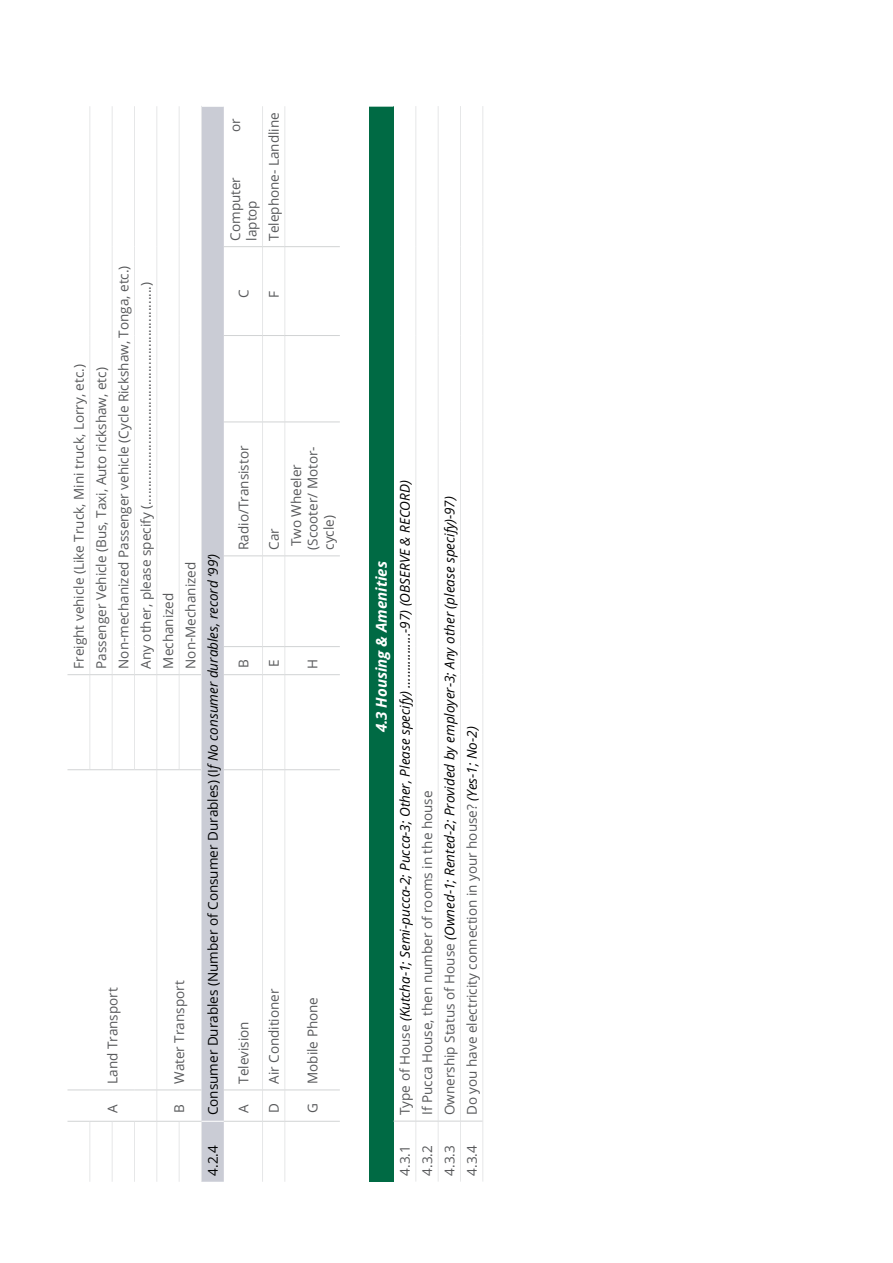
<style>
.page{position:relative;width:893px;height:1263px;background:#fff}
.page>*{position:absolute;margin:0;border:0;box-sizing:border-box;transform-origin:0 0}
.t1{font:italic 700 15px "Open Sans";color:#fff}
.t2{font:13.5px/22.4px "Open Sans";color:#58595b}
.t3{font:italic 13.5px "Open Sans";color:#000101}
.t4{font:13.5px "Open Sans";color:#000101}
.s1{font-style:italic}
.s2{font-style:normal;color:#58595b}
.s3{font-style:italic;color:#000101}
</style>
<div class="page">
<hr style="left:262px;top:1122px;width:1px;height:60px;background:#e6e7e8">
<hr style="left:262px;top:1090px;width:1px;height:31px;background:#e6e7e8">
<hr style="left:262px;top:770px;width:1px;height:319px;background:#e6e7e8">
<hr style="left:262px;top:675px;width:1px;height:94px;background:#e6e7e8">
<hr style="left:262px;top:556px;width:1px;height:90px;background:#e6e7e8">
<hr style="left:262px;top:422px;width:1px;height:133px;background:#e6e7e8">
<hr style="left:262px;top:336px;width:1px;height:86px;background:#e6e7e8">
<hr style="left:262px;top:247px;width:1px;height:88px;background:#e6e7e8">
<hr style="left:262px;top:106px;width:1px;height:140px;background:#e6e7e8">
<hr style="left:284px;top:1122px;width:1px;height:60px;background:#e6e7e8">
<hr style="left:284px;top:1090px;width:1px;height:31px;background:#e6e7e8">
<hr style="left:284px;top:770px;width:1px;height:319px;background:#e6e7e8">
<hr style="left:284px;top:675px;width:1px;height:94px;background:#e6e7e8">
<hr style="left:284px;top:556px;width:1px;height:90px;background:#e6e7e8">
<hr style="left:284px;top:422px;width:1px;height:133px;background:#e6e7e8">
<hr style="left:284px;top:336px;width:1px;height:86px;background:#e6e7e8">
<hr style="left:284px;top:247px;width:1px;height:88px;background:#e6e7e8">
<hr style="left:284px;top:106px;width:1px;height:140px;background:#e6e7e8">
<svg style="left:68px;top:106px;width:156px;height:1076px"></svg>
<hr style="left:201px;top:556px;width:1px;height:91px;background:#e6e7e8">
<hr style="left:201px;top:422px;width:1px;height:134px;background:#e6e7e8">
<hr style="left:201px;top:335px;width:1px;height:87px;background:#e6e7e8">
<hr style="left:201px;top:247px;width:1px;height:88px;background:#e6e7e8">
<hr style="left:201px;top:106px;width:1px;height:141px;background:#e6e7e8">
<hr style="left:224px;top:1121px;width:38px;height:1px;background:#d1d3d4">
<hr style="left:224px;top:1089px;width:38px;height:1px;background:#d1d3d4">
<hr style="left:224px;top:769px;width:38px;height:1px;background:#d1d3d4">
<hr style="left:224px;top:674px;width:38px;height:1px;background:#d1d3d4">
<hr style="left:224px;top:646px;width:38px;height:1px;background:#d1d3d4">
<hr style="left:224px;top:555px;width:38px;height:1px;background:#d1d3d4">
<hr style="left:224px;top:422px;width:38px;height:1px;background:#d1d3d4">
<hr style="left:224px;top:335px;width:38px;height:1px;background:#d1d3d4">
<hr style="left:224px;top:246px;width:38px;height:1px;background:#d1d3d4">
<svg style="left:262px;top:1121px;width:23px;height:1px"></svg>
<svg style="left:262px;top:1089px;width:23px;height:1px"></svg>
<svg style="left:262px;top:769px;width:23px;height:1px"></svg>
<svg style="left:262px;top:646px;width:23px;height:29px"></svg>
<svg style="left:262px;top:555px;width:23px;height:1px"></svg>
<svg style="left:263px;top:422px;width:21px;height:1px"></svg>
<svg style="left:262px;top:335px;width:23px;height:1px"></svg>
<svg style="left:262px;top:246px;width:23px;height:1px"></svg>
<hr style="left:285px;top:1121px;width:55px;height:1px;background:#d1d3d4">
<hr style="left:285px;top:1089px;width:55px;height:1px;background:#d1d3d4">
<hr style="left:285px;top:769px;width:55px;height:1px;background:#d1d3d4">
<hr style="left:285px;top:674px;width:55px;height:1px;background:#d1d3d4">
<hr style="left:285px;top:646px;width:55px;height:1px;background:#d1d3d4">
<hr style="left:285px;top:555px;width:55px;height:1px;background:#d1d3d4">
<hr style="left:285px;top:422px;width:55px;height:1px;background:#d1d3d4">
<hr style="left:285px;top:335px;width:55px;height:1px;background:#d1d3d4">
<hr style="left:285px;top:246px;width:55px;height:1px;background:#d1d3d4">
<div style="left:368px;top:106px;width:25px;height:1075px;background:#006a44"></div>
<hr style="left:415px;top:1121px;width:1px;height:60px;background:#e6e7e8">
<hr style="left:415px;top:1090px;width:1px;height:31px;background:#e6e7e8">
<hr style="left:415px;top:770px;width:1px;height:320px;background:#e6e7e8">
<hr style="left:415px;top:674px;width:1px;height:96px;background:#e6e7e8">
<svg style="left:415px;top:646px;width:1px;height:28px"></svg>
<hr style="left:415px;top:556px;width:1px;height:90px;background:#e6e7e8">
<hr style="left:415px;top:422px;width:1px;height:134px;background:#e6e7e8">
<hr style="left:415px;top:335px;width:1px;height:87px;background:#e6e7e8">
<hr style="left:415px;top:246px;width:1px;height:89px;background:#e6e7e8">
<hr style="left:415px;top:106px;width:1px;height:140px;background:#e6e7e8">
<hr style="left:438px;top:1121px;width:1px;height:60px;background:#e6e7e8">
<hr style="left:438px;top:1090px;width:1px;height:31px;background:#e6e7e8">
<hr style="left:438px;top:770px;width:1px;height:320px;background:#e6e7e8">
<hr style="left:438px;top:674px;width:1px;height:96px;background:#e6e7e8">
<svg style="left:438px;top:646px;width:1px;height:28px"></svg>
<hr style="left:438px;top:556px;width:1px;height:90px;background:#e6e7e8">
<hr style="left:438px;top:422px;width:1px;height:134px;background:#e6e7e8">
<hr style="left:438px;top:335px;width:1px;height:87px;background:#e6e7e8">
<hr style="left:438px;top:246px;width:1px;height:89px;background:#e6e7e8">
<hr style="left:438px;top:106px;width:1px;height:140px;background:#e6e7e8">
<hr style="left:482px;top:1121px;width:1px;height:60px;background:#e6e7e8">
<hr style="left:482px;top:1090px;width:1px;height:31px;background:#e6e7e8">
<hr style="left:482px;top:770px;width:1px;height:320px;background:#e6e7e8">
<hr style="left:482px;top:674px;width:1px;height:96px;background:#e6e7e8">
<svg style="left:482px;top:646px;width:1px;height:28px"></svg>
<hr style="left:482px;top:556px;width:1px;height:90px;background:#e6e7e8">
<hr style="left:482px;top:422px;width:1px;height:134px;background:#e6e7e8">
<hr style="left:482px;top:335px;width:1px;height:87px;background:#e6e7e8">
<hr style="left:482px;top:246px;width:1px;height:89px;background:#e6e7e8">
<hr style="left:482px;top:106px;width:1px;height:140px;background:#e6e7e8">
<hr style="left:460px;top:1121px;width:1px;height:60px;background:#e6e7e8">
<hr style="left:460px;top:1090px;width:1px;height:31px;background:#e6e7e8">
<hr style="left:460px;top:770px;width:1px;height:320px;background:#e6e7e8">
<hr style="left:460px;top:674px;width:1px;height:96px;background:#e6e7e8">
<svg style="left:460px;top:646px;width:1px;height:28px"></svg>
<hr style="left:460px;top:556px;width:1px;height:90px;background:#e6e7e8">
<hr style="left:460px;top:422px;width:1px;height:134px;background:#e6e7e8">
<hr style="left:460px;top:335px;width:1px;height:87px;background:#e6e7e8">
<hr style="left:460px;top:246px;width:1px;height:89px;background:#e6e7e8">
<hr style="left:460px;top:106px;width:1px;height:140px;background:#e6e7e8">
<svg style="left:393px;top:1121px;width:89px;height:1px"></svg>
<svg style="left:368px;top:106px;width:25px;height:1px"></svg>
<p class="t2" style="left:67px;top:669px;width:405px;rotate:-90deg">Freight vehicle (Like Truck, Mini truck, Lorry, etc.)<br>Passenger Vehicle (Bus, Taxi, Auto rickshaw, etc)<br>Non-mechanized Passenger vehicle (Cycle Rickshaw, Tonga, etc.)<br>Any other, please specify (.............................................................)</p>
<p class="t2" style="left:157px;top:669px;width:108px;rotate:-90deg">Mechanized<br>Non-Mechanized</p>
<p class="t2" style="left:101px;top:1084px;width:98px;rotate:-90deg">Land Transport</p>
<p class="t2" style="left:101px;top:1113px;width:10px;rotate:-90deg">A</p>
<p class="t2" style="left:168px;top:1084px;width:105px;rotate:-90deg">Water Transport</p>
<p class="t2" style="left:168px;top:1113px;width:10px;rotate:-90deg">B</p>
<p class="t2" style="left:224px;top:132px;width:15px;rotate:-90deg">or</p>
<p class="t2" style="left:224px;top:241px;width:65px;rotate:-90deg">Computer</p>
<p class="t2" style="left:240px;top:241px;width:42px;rotate:-90deg">laptop</p>
<p class="t2" style="left:262px;top:241px;width:130px;rotate:-90deg">Telephone- Landline</p>
<p class="t2" style="left:232px;top:298px;width:10px;rotate:-90deg">C</p>
<p class="t2" style="left:262px;top:297px;width:8px;rotate:-90deg">F</p>
<p class="t4" style="left:204px;top:1115px;width:564px;rotate:-90deg">Consumer Durables (Number of Consumer Durables) (I<span class="s1">fNo consumer durables, record ‘99’)</span></p>
<p class="t2" style="left:232px;top:550px;width:106px;rotate:-90deg">Radio/Transistor</p>
<p class="t2" style="left:232px;top:668px;width:10px;rotate:-90deg">B</p>
<p class="t2" style="left:232px;top:1084px;width:64px;rotate:-90deg">Television</p>
<p class="t2" style="left:232px;top:1113px;width:10px;rotate:-90deg">A</p>
<p class="t2" style="left:262px;top:550px;width:23px;rotate:-90deg">Car</p>
<p class="t2" style="left:288px;top:550px;width:105px;line-height:16.4px;rotate:-90deg">Two Wheeler (Scooter/ Motor&shy;cycle)</p>
<p class="t2" style="left:262px;top:667px;width:9px;rotate:-90deg">E</p>
<p class="t2" style="left:301px;top:669px;width:11px;rotate:-90deg">H</p>
<p class="t2" style="left:262px;top:1084px;width:97px;rotate:-90deg">Air Conditioner</p>
<p class="t2" style="left:262px;top:1113px;width:11px;rotate:-90deg">D</p>
<p class="t2" style="left:301px;top:1084px;width:88px;rotate:-90deg">Mobile Phone</p>
<p class="t2" style="left:301px;top:1113px;width:11px;rotate:-90deg">G</p>
<p class="t4" style="left:204px;top:1176px;width:32px;rotate:-90deg">4.2.4</p>
<p class="t1" style="left:371px;top:732px;width:173px;rotate:-90deg">4.3 Housing &amp; Amenities</p>
<p class="t3" style="left:396px;top:1115px;width:637px;rotate:-90deg"><span class="s2">Type of House</span> (Kutcha-1; Semi-pucca-2; Pucca-3; Other, Please specify) ……..........-97) (OBSERVE &amp; RECORD)</p>
<p class="t2" style="left:416px;top:1115px;width:326px;rotate:-90deg">If Pucca House, then number of rooms in the house</p>
<p class="t3" style="left:440px;top:1115px;width:621px;rotate:-90deg"><span class="s2">Ownership Status of House</span> (Owned-1; Rented-2; Provided by employer-3; Any other (please specify)-97)</p>
<p class="t2" style="left:460px;top:1115px;width:391px;rotate:-90deg">Do you have electricity connection in your house? <span class="s3">(Yes-1; No-2)</span></p>
<p class="t2" style="left:393px;top:1175px;width:32px;rotate:-90deg">4.3.1</p>
<p class="t2" style="left:416px;top:1175px;width:32px;rotate:-90deg">4.3.2</p>
<p class="t2" style="left:438px;top:1175px;width:32px;rotate:-90deg">4.3.3</p>
<p class="t2" style="left:460px;top:1175px;width:32px;rotate:-90deg">4.3.4</p>
</div>
